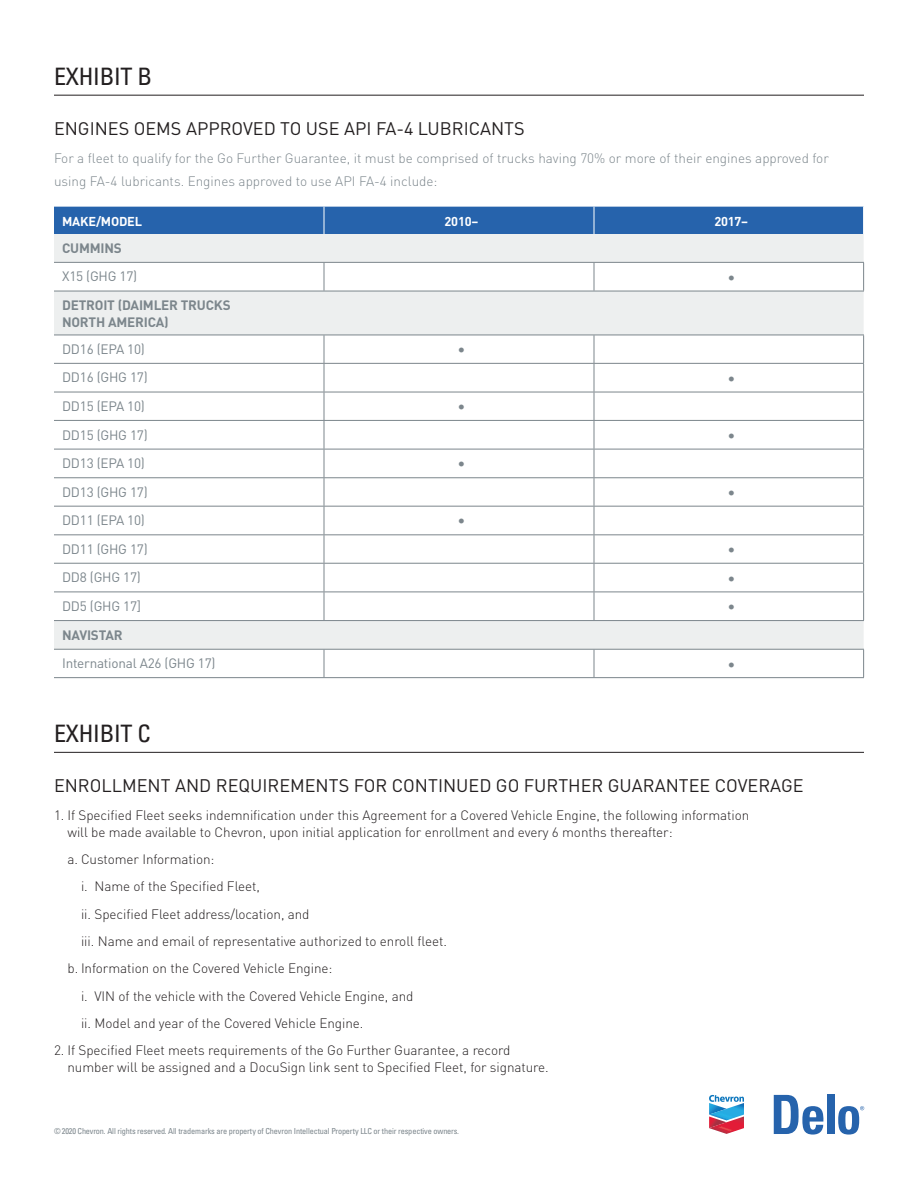
<style>
.page{position:relative;width:918px;height:1188px;background:#fff}
.page>*{position:absolute;margin:0;border:0;box-sizing:border-box;transform-origin:0 0}
.t1{font:condensed 24px "Univers";letter-spacing:-.01em;color:#231f20}
.t2{font:18px "DIN";color:#231f20}
.t3{font:15px "DIN";color:#7c868c}
.t4{font:300 13.5px/16.5px "DIN";letter-spacing:-.005em;color:#231f20}
.t5{font:300 13.5px/22.5px "DIN";color:#7c868c}
.t6{font:13.5px "DIN";letter-spacing:-.015em;color:#7c868c}
.t7{font:700 13.5px/16.5px "DIN";letter-spacing:-.015em;color:#7c868c}
.t8{font:700 12.75px "DIN";letter-spacing:-.015em;color:#fff}
.t9{font:condensed 8.25px "Univers";letter-spacing:-.015em;color:#7c868c}
</style>
<div class="page">
<svg style="left:774px;top:1095px;width:50px;height:40px"></svg>
<div style="left:827px;top:1095px;width:8px;height:39px;background:#2663ac"></div>
<svg style="left:838px;top:1106px;width:26px;height:29px"></svg>
<hr style="left:54px;top:95px;width:810px;height:1px;background:#231f20">
<hr style="left:54px;top:752px;width:810px;height:1px;background:#231f20">
<svg style="left:709px;top:1095px;width:35px;height:39px"></svg>
<svg style="left:54px;top:234px;width:810px;height:415px"></svg>
<div style="left:54px;top:207px;width:810px;height:27px;background:#2663ac"></div>
<svg style="left:324px;top:263px;width:1px;height:28px"></svg>
<svg style="left:594px;top:263px;width:1px;height:28px"></svg>
<svg style="left:863px;top:263px;width:1px;height:28px"></svg>
<svg style="left:324px;top:336px;width:1px;height:284px"></svg>
<svg style="left:594px;top:336px;width:1px;height:284px"></svg>
<svg style="left:863px;top:336px;width:1px;height:284px"></svg>
<svg style="left:324px;top:650px;width:1px;height:27px"></svg>
<svg style="left:594px;top:650px;width:1px;height:27px"></svg>
<svg style="left:863px;top:650px;width:1px;height:27px"></svg>
<hr style="left:54px;top:262px;width:270px;height:1px;background:#7c868c">
<hr style="left:54px;top:291px;width:270px;height:1px;background:#7c868c">
<hr style="left:54px;top:335px;width:270px;height:1px;background:#7c868c">
<hr style="left:54px;top:363px;width:270px;height:1px;background:#7c868c">
<hr style="left:54px;top:392px;width:270px;height:1px;background:#7c868c">
<hr style="left:54px;top:420px;width:270px;height:1px;background:#7c868c">
<hr style="left:54px;top:449px;width:270px;height:1px;background:#7c868c">
<hr style="left:54px;top:477px;width:270px;height:1px;background:#7c868c">
<hr style="left:54px;top:506px;width:270px;height:1px;background:#7c868c">
<hr style="left:54px;top:534px;width:270px;height:1px;background:#7c868c">
<hr style="left:54px;top:563px;width:270px;height:1px;background:#7c868c">
<hr style="left:54px;top:592px;width:270px;height:1px;background:#7c868c">
<hr style="left:54px;top:620px;width:270px;height:1px;background:#7c868c">
<hr style="left:54px;top:649px;width:270px;height:1px;background:#7c868c">
<hr style="left:54px;top:677px;width:270px;height:1px;background:#7c868c">
<hr style="left:324px;top:262px;width:270px;height:1px;background:#7c868c">
<hr style="left:324px;top:291px;width:270px;height:1px;background:#7c868c">
<hr style="left:324px;top:335px;width:270px;height:1px;background:#7c868c">
<hr style="left:324px;top:363px;width:270px;height:1px;background:#7c868c">
<hr style="left:324px;top:392px;width:270px;height:1px;background:#7c868c">
<hr style="left:324px;top:420px;width:270px;height:1px;background:#7c868c">
<hr style="left:324px;top:449px;width:270px;height:1px;background:#7c868c">
<hr style="left:324px;top:477px;width:270px;height:1px;background:#7c868c">
<hr style="left:324px;top:506px;width:270px;height:1px;background:#7c868c">
<hr style="left:324px;top:534px;width:270px;height:1px;background:#7c868c">
<hr style="left:324px;top:563px;width:270px;height:1px;background:#7c868c">
<hr style="left:324px;top:592px;width:270px;height:1px;background:#7c868c">
<hr style="left:324px;top:620px;width:270px;height:1px;background:#7c868c">
<hr style="left:324px;top:649px;width:270px;height:1px;background:#7c868c">
<hr style="left:324px;top:677px;width:270px;height:1px;background:#7c868c">
<hr style="left:594px;top:262px;width:270px;height:1px;background:#7c868c">
<hr style="left:594px;top:291px;width:270px;height:1px;background:#7c868c">
<hr style="left:594px;top:335px;width:270px;height:1px;background:#7c868c">
<hr style="left:594px;top:363px;width:270px;height:1px;background:#7c868c">
<hr style="left:594px;top:392px;width:270px;height:1px;background:#7c868c">
<hr style="left:594px;top:420px;width:270px;height:1px;background:#7c868c">
<hr style="left:594px;top:449px;width:270px;height:1px;background:#7c868c">
<hr style="left:594px;top:477px;width:270px;height:1px;background:#7c868c">
<hr style="left:594px;top:506px;width:270px;height:1px;background:#7c868c">
<hr style="left:594px;top:534px;width:270px;height:1px;background:#7c868c">
<hr style="left:594px;top:563px;width:270px;height:1px;background:#7c868c">
<hr style="left:594px;top:592px;width:270px;height:1px;background:#7c868c">
<hr style="left:594px;top:620px;width:270px;height:1px;background:#7c868c">
<hr style="left:594px;top:649px;width:270px;height:1px;background:#7c868c">
<hr style="left:594px;top:677px;width:270px;height:1px;background:#7c868c">
<h1 class="t1" style="left:54px;top:61px;width:100px">EXHIBIT B</h1>
<h2 class="t2" style="left:54px;top:118px;width:472px">ENGINES OEMS APPROVED TO USE API FA-4 LUBRICANTS</h2>
<p class="t5" style="left:54px;top:147px;width:776px">For a fleet to qualify for the Go Further Guarantee, it must be comprised of trucks having 70% or more of their engines approved for using FA-4 lubricants. Engines approved to use API FA-4 include:</p>
<p class="t8" style="left:62px;top:213px;width:82px">MAKE/MODEL</p>
<p class="t8" style="left:445px;top:213px;width:35px">2010–</p>
<p class="t8" style="left:714px;top:213px;width:35px">2017–</p>
<p class="t7" style="left:62px;top:239px;width:61px">CUMMINS</p>
<p class="t6" style="left:62px;top:268px;width:77px">X15 (GHG 17)</p>
<p class="t3" style="left:727px;top:268px;width:9px">•</p>
<p class="t7" style="left:62px;top:297px;width:170px">DETROIT (DAIMLER TRUCKS<br>NORTH AMERICA)</p>
<p class="t6" style="left:62px;top:341px;width:84px">DD16 (EPA 10)</p>
<p class="t3" style="left:458px;top:340px;width:9px">•</p>
<p class="t6" style="left:62px;top:369px;width:87px">DD16 (GHG 17)</p>
<p class="t3" style="left:727px;top:369px;width:9px">•</p>
<p class="t6" style="left:62px;top:398px;width:84px">DD15 (EPA 10)</p>
<p class="t3" style="left:458px;top:398px;width:9px">•</p>
<p class="t6" style="left:62px;top:426px;width:87px">DD15 (GHG 17)</p>
<p class="t3" style="left:727px;top:426px;width:9px">•</p>
<p class="t6" style="left:62px;top:455px;width:84px">DD13 (EPA 10)</p>
<p class="t3" style="left:458px;top:455px;width:9px">•</p>
<p class="t6" style="left:62px;top:484px;width:87px">DD13 (GHG 17)</p>
<p class="t3" style="left:727px;top:483px;width:9px">•</p>
<p class="t6" style="left:62px;top:512px;width:84px">DD11 (EPA 10)</p>
<p class="t3" style="left:458px;top:512px;width:9px">•</p>
<p class="t6" style="left:62px;top:541px;width:87px">DD11 (GHG 17)</p>
<p class="t3" style="left:727px;top:540px;width:9px">•</p>
<p class="t6" style="left:62px;top:569px;width:80px">DD8 (GHG 17)</p>
<p class="t3" style="left:727px;top:569px;width:9px">•</p>
<p class="t6" style="left:62px;top:598px;width:81px">DD5 (GHG 17]</p>
<p class="t3" style="left:727px;top:597px;width:9px">•</p>
<p class="t7" style="left:62px;top:626px;width:62px">NAVISTAR</p>
<p class="t6" style="left:62px;top:655px;width:155px">International A26 (GHG 17)</p>
<p class="t3" style="left:727px;top:655px;width:9px">•</p>
<h1 class="t1" style="left:54px;top:718px;width:98px">EXHIBIT C</h1>
<h2 class="t2" style="left:54px;top:775px;width:751px">ENROLLMENT AND REQUIREMENTS FOR CONTINUED GO FURTHER GUARANTEE COVERAGE</h2>
<p class="t4" style="left:68px;top:807px;width:683px;text-indent:-14px">1. If Specified Fleet seeks indemnification under this Agreement for a Covered Vehicle Engine, the following information will be made available to Chevron, upon initial application for enrollment and every 6 months thereafter:</p>
<p class="t4" style="left:68px;top:851px;width:149px">a. Customer Information:</p>
<p class="t4" style="left:81px;top:878px;width:180px">i. Name of the Specified Fleet,</p>
<p class="t4" style="left:81px;top:905px;width:230px">ii. Specified Fleet address/location, and</p>
<p class="t4" style="left:81px;top:933px;width:368px">iii. Name and email of representative authorized to enroll fleet.</p>
<p class="t4" style="left:68px;top:960px;width:266px">b. Information on the Covered Vehicle Engine:</p>
<p class="t4" style="left:81px;top:987px;width:334px">i. VIN of the vehicle with the Covered Vehicle Engine, and</p>
<p class="t4" style="left:81px;top:1015px;width:284px">ii. Model and year of the Covered Vehicle Engine.</p>
<p class="t4" style="left:67px;top:1042px;width:483px;text-indent:-13px">2. If Specified Fleet meets requirements of the Go Further Guarantee, a record number will be assigned and a DocuSign link sent to Specified Fleet, for signature.</p>
<p class="t9" style="left:54px;top:1126px;width:407px">© 2020 Chevron. All rights reserved. All trademarks are property of Chevron Intellectual Property LLC or their respective owners.</p>
</div>
